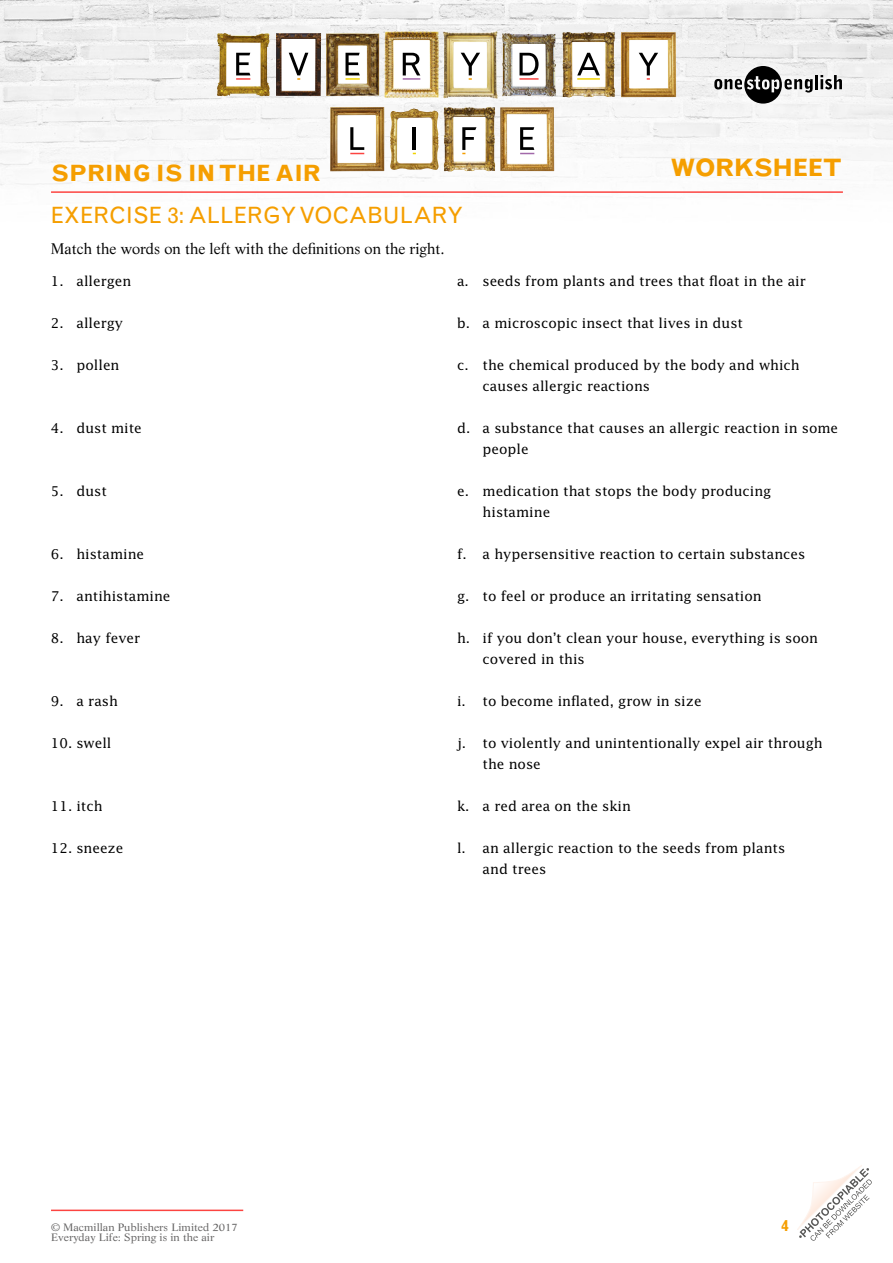
<style>
.page{position:relative;width:893px;height:1263px;background:#fff}
.page>*{position:absolute;margin:0;border:0;box-sizing:border-box;transform-origin:0 0}
._16pt_A_head{font:700 24px "Grotesque MT Std";letter-spacing:-.02em;color:#f59e00}
._15pt_B_head{font:22.5px "Grotesque MT Std";color:#f59e00}
.t1{font:700 22.5px "Grotesque MT Std";color:#f59e00}
.body{font:15px "Life LT Std";color:#000}
.t2{font:700 15px "Grotesque MT Std";color:#f59e00}
.t3{font:13.5px/21px "Lucida Std";color:#000}
.t4{font:10.5px/10.5px "Life LT Std";color:#646363;scale:1.08 1}
</style>
<div class="page">
<hr style="left:51px;top:1209px;width:192px;height:2px;background:#fc4441">
<img style="left:0;top:0;width:893px;height:186px">
<svg style="left:695px;top:47px;width:166px;height:76px;fill:#f2f2f2"></svg>
<svg style="left:714px;top:66px;width:99px;height:38px"></svg>
<hr style="left:815px;top:75px;width:3px;height:14px;background:#000">
<svg style="left:820px;top:75px;width:22px;height:14px"></svg>
<svg style="left:797px;top:1165px;width:75px;height:76px"></svg>
<hr style="left:51px;top:191px;width:792px;height:2px;background:#fc4441">
<img style="left:621px;top:32px;width:55px;height:65px">
<img style="left:562px;top:32px;width:53px;height:65px">
<img style="left:443px;top:31px;width:55px;height:68px">
<img style="left:217px;top:33px;width:53px;height:63px">
<img style="left:326px;top:33px;width:53px;height:63px">
<img style="left:276px;top:33px;width:45px;height:63px">
<img style="left:384px;top:31px;width:55px;height:67px">
<img style="left:502px;top:33px;width:54px;height:64px">
<svg style="left:236px;top:53px;width:14px;height:27px"></svg>
<svg style="left:346px;top:53px;width:14px;height:27px"></svg>
<svg style="left:289px;top:53px;width:19px;height:27px"></svg>
<svg style="left:403px;top:53px;width:17px;height:27px"></svg>
<svg style="left:461px;top:53px;width:19px;height:27px"></svg>
<hr style="left:519px;top:78px;width:20px;height:2px;background:#fc4441">
<svg style="left:519px;top:53px;width:20px;height:22px"></svg>
<hr style="left:577px;top:78px;width:23px;height:2px;background:#f2d300">
<svg style="left:577px;top:53px;width:23px;height:22px"></svg>
<svg style="left:639px;top:53px;width:19px;height:27px"></svg>
<img style="left:500px;top:107px;width:54px;height:64px">
<img style="left:443px;top:107px;width:52px;height:65px">
<img style="left:390px;top:108px;width:49px;height:62px">
<img style="left:330px;top:107px;width:54px;height:64px">
<svg style="left:350px;top:127px;width:14px;height:27px"></svg>
<hr style="left:413px;top:127px;width:3px;height:23px;background:#000">
<svg style="left:462px;top:127px;width:14px;height:27px"></svg>
<svg style="left:520px;top:127px;width:14px;height:27px"></svg>
<p class="_16pt_A_head" style="left:670px;top:154px;width:173px">WORKSHEET</p>
<h2 class="t1" style="left:51px;top:159px;width:271px">SPRING IS IN THE AIR</h2>
<p class="_15pt_B_head" style="left:51px;top:202px;width:414px">EXERCISE 3: ALLERGY VOCABULARY</p>
<p class="body" style="left:51px;top:240px;width:395px">Match the words on the left with the definitions on the right.</p>
<p class="t3" style="left:51px;top:270px;width:82px">1. allergen</p>
<p class="t3" style="left:51px;top:312px;width:74px">2. allergy</p>
<p class="t3" style="left:51px;top:354px;width:70px">3. pollen</p>
<p class="t3" style="left:457px;top:270px;width:350px">a. seeds from plants and trees that float in the air</p>
<p class="t3" style="left:457px;top:312px;width:287px">b. a microscopic insect that lives in dust</p>
<p class="t3" style="left:483px;top:354px;width:319px;text-indent:-26px">c. the chemical produced by the body and which causes allergic reactions</p>
<p class="t3" style="left:483px;top:417px;width:357px;text-indent:-26px">d. a substance that causes an allergic reaction in some people</p>
<p class="t3" style="left:483px;top:480px;width:290px;text-indent:-26px">e. medication that stops the body producing histamine</p>
<p class="t3" style="left:457px;top:543px;width:350px">f. a hypersensitive reaction to certain substances</p>
<p class="t3" style="left:457px;top:585px;width:306px">g. to feel or produce an irritating sensation</p>
<p class="t3" style="left:483px;top:627px;width:337px;text-indent:-26px">h. if you don’t clean your house, everything is soon covered in this</p>
<p class="t3" style="left:457px;top:690px;width:246px">i. to become inflated, grow in size</p>
<p class="t3" style="left:483px;top:732px;width:342px;text-indent:-26px">j. to violently and unintentionally expel air through the nose</p>
<p class="t3" style="left:457px;top:795px;width:175px">k. a red area on the skin</p>
<p class="t3" style="left:483px;top:837px;width:304px;text-indent:-26px">l. an allergic reaction to the seeds from plants and trees</p>
<p class="t3" style="left:51px;top:417px;width:92px">4. dust mite</p>
<p class="t3" style="left:51px;top:480px;width:57px">5. dust</p>
<p class="t3" style="left:51px;top:543px;width:95px">6. histamine</p>
<p class="t3" style="left:51px;top:585px;width:121px">7. antihistamine</p>
<p class="t3" style="left:51px;top:627px;width:91px">8. hay fever</p>
<p class="t3" style="left:51px;top:690px;width:69px">9. a rash</p>
<p class="t3" style="left:51px;top:732px;width:62px">10. swell</p>
<p class="t3" style="left:51px;top:795px;width:53px">11. itch</p>
<p class="t3" style="left:51px;top:837px;width:74px">12. sneeze</p>
<p class="t4" style="left:51px;top:1222px;width:174px">© Macmillan Publishers Limited 2017<br>Everyday Life: Spring is in the air</p>
<p class="t2" style="left:782px;top:1216px;width:9px">4</p>
</div>
